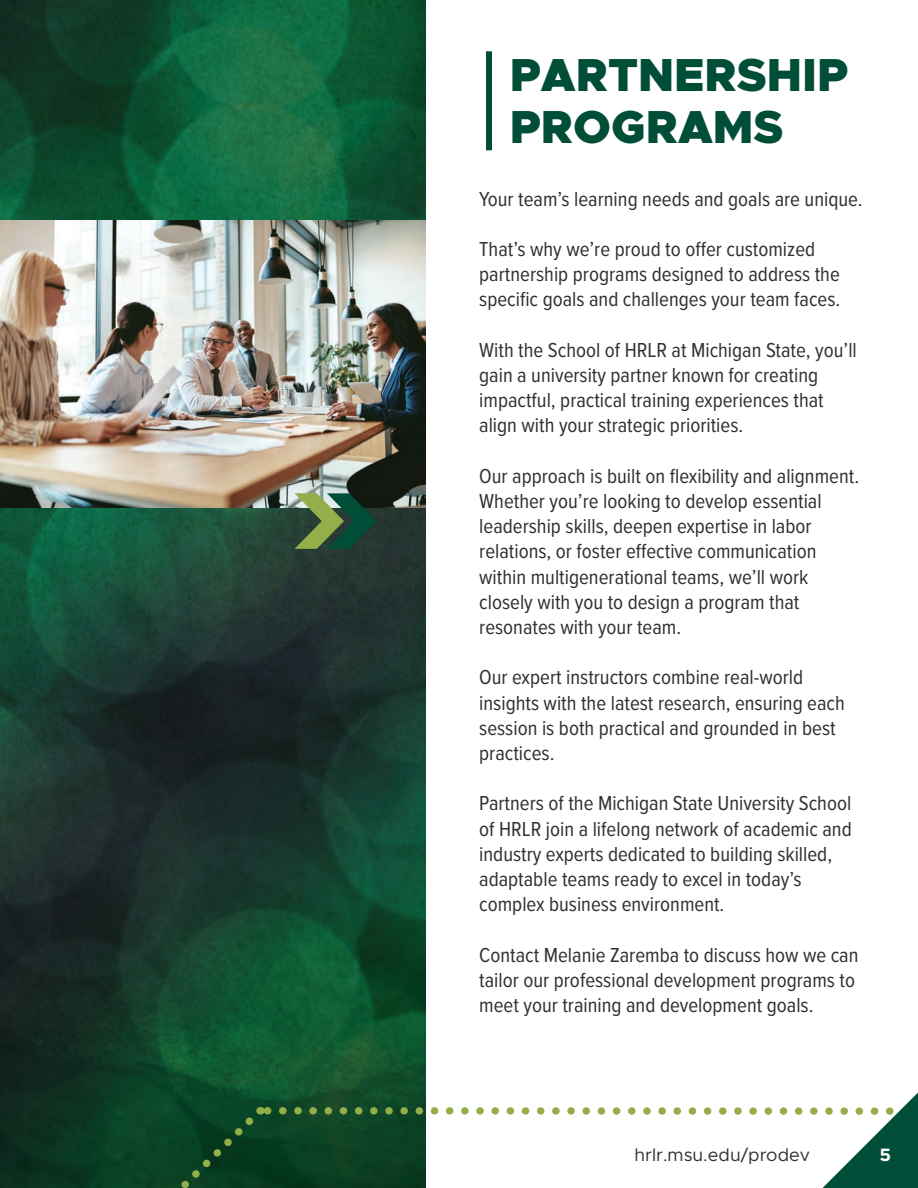
<style>
.page{position:relative;width:918px;height:1188px;background:#fff}
.page>*{position:absolute;margin:0;border:0;box-sizing:border-box;transform-origin:0 0}
.t1{font:900 46.5px/52.5px "Metropolis";color:#004e38}
.t2{font:21px/25.2px "Proxima Nova Cond";color:#312f30}
.t3{font:18px "Metropolis";color:#312f30}
.t4{font:700 18px "Metropolis";color:#fff}
</style>
<div class="page">
<img style="left:0;top:0;width:426px;height:1093px">
<div style="left:486px;top:51px;width:6px;height:99px;background:#004e38"></div>
<svg style="left:0;top:1093px;width:918px;height:95px"></svg>
<img style="left:0;top:220px;width:425px;height:288px">
<svg style="left:295px;top:493px;width:81px;height:56px;background:#426742"></svg>
<h1 class="t1" style="left:510px;top:49px;width:340px">PARTNERSHIP<br>PROGRAMS</h1>
<p class="t2" style="left:479px;top:185px;width:385px">Your team’s learning needs and goals are unique.</p>
<p class="t2" style="left:479px;top:236px;width:363px">That’s why we’re proud to offer customized partnership programs designed to address the specific goals and challenges your team faces.</p>
<p class="t2" style="left:479px;top:336px;width:379px">With the School of HRLR at Michigan State, you’ll gain a university partner known for creating impactful, practical training experiences that align with your strategic priorities.</p>
<p class="t2" style="left:479px;top:462px;width:381px">Our approach is built on flexibility and alignment.<br>Whether you’re looking to develop essential leadership skills, deepen expertise in labor relations, or foster effective communication within multigenerational teams, we’ll work closely with you to design a program that resonates with your team.</p>
<p class="t2" style="left:479px;top:664px;width:367px">Our expert instructors combine real-world insights with the latest research, ensuring each session is both practical and grounded in best practices.</p>
<p class="t2" style="left:479px;top:790px;width:374px">Partners of the Michigan State University School of HRLR join a lifelong network of academic and industry experts dedicated to building skilled, adaptable teams ready to excel in today’s complex business environment.</p>
<p class="t2" style="left:479px;top:941px;width:381px">Contact Melanie Zaremba to discuss how we can tailor our professional development programs to meet your training and development goals.</p>
<p class="t3" style="left:634px;top:1144px;width:177px">hrlr.msu.edu/prodev</p>
<p class="t4" style="left:880px;top:1143px;width:13px">5</p>
</div>
